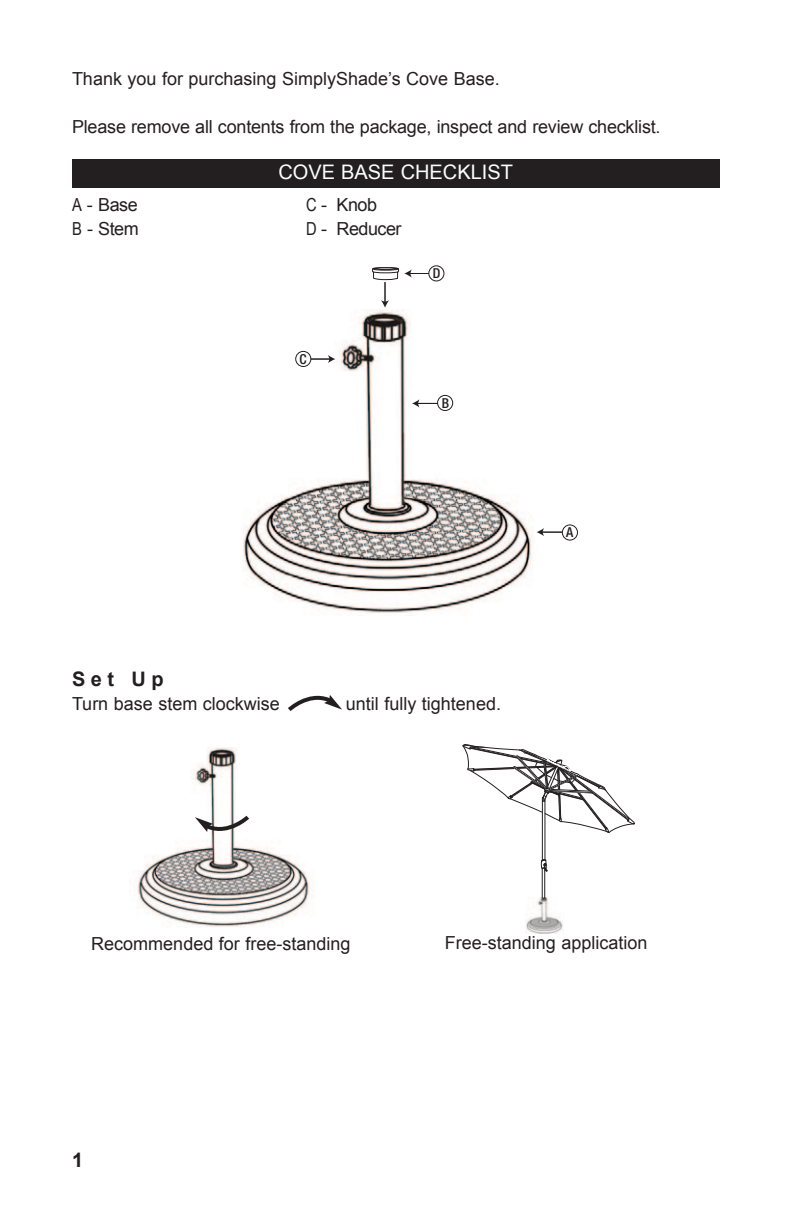
<style>
.page{position:relative;width:792px;height:1224px;background:#fff}
.page>*{position:absolute;margin:0;border:0;box-sizing:border-box;transform-origin:0 0}
.t1{font:20px "Arial";color:#fff}
.t2{font:700 20px "Arial";color:#231f20}
.t3{font:18px "Arial";color:#231f20}
.t4{font:18px "Arial";letter-spacing:-.03em;color:#231f20}
.t5{font:500 condensed 13.8px "Helvetica Neue";color:#231f20}
.s1{font-family:"Arial Narrow"}
</style>
<div class="page">
<img style="left:243px;top:309px;width:294px;height:304px">
<div style="left:438px;top:395px;width:15px;height:16px;background:#fff;border-radius:50%"></div>
<div style="left:437px;top:395px;width:16px;height:16px;border:1px solid #231f20;border-radius:50%"></div>
<svg style="left:412px;top:399px;width:26px;height:9px"></svg>
<svg style="left:537px;top:528px;width:25px;height:8px"></svg>
<svg style="left:310px;top:355px;width:25px;height:8px"></svg>
<div style="left:296px;top:351px;width:15px;height:16px;background:#fff;border-radius:50%"></div>
<div style="left:295px;top:351px;width:16px;height:16px;border:1px solid #231f20;border-radius:50%"></div>
<div style="left:372px;top:267px;width:27px;height:4px;border:1px solid #231f20;border-radius:50%"></div>
<div style="left:374px;top:267px;width:23px;height:3px;border:1px solid #231f20;border-radius:50%"></div>
<div style="left:428px;top:265px;width:16px;height:16px;border:1px solid #231f20;border-radius:50%"></div>
<svg style="left:372px;top:269px;width:58px;height:39px"></svg>
<div style="left:562px;top:525px;width:16px;height:15px;border:1px solid #231f20;border-radius:50%"></div>
<div style="left:72px;top:159px;width:647px;height:28px;background:#231f20"></div>
<img style="left:137px;top:748px;width:173px;height:179px">
<img style="left:525px;top:897px;width:38px;height:36px">
<svg style="left:541px;top:859px;width:6px;height:39px"></svg>
<hr style="left:545px;top:801px;width:1px;height:58px;background:#231f20">
<hr style="left:542px;top:801px;width:1px;height:59px;background:#231f20">
<svg style="left:463px;top:744px;width:172px;height:89px"></svg>
<svg style="left:288px;top:695px;width:54px;height:16px"></svg>
<svg style="left:195px;top:813px;width:57px;height:22px"></svg>
<p class="t3" style="left:72px;top:69px;width:429px">Thank you for purchasing SimplyShade’s Cove Base.</p>
<p class="t3" style="left:72px;top:117px;width:590px">Please remove all contents from the package, inspect and review checklist.</p>
<p class="t1" style="left:278px;top:161px;width:236px">COVE BASE CHECKLIST</p>
<p class="t3" style="left:72px;top:195px;width:67px"><span class="s1">A</span> - Base</p>
<p class="t3" style="left:306px;top:195px;width:73px"><span class="s1">C</span> - Knob</p>
<p class="t3" style="left:72px;top:219px;width:68px"><span class="s1">B</span> - Stem</p>
<p class="t4" style="left:306px;top:219px;width:97px"><span class="s1">D</span> - Reducer</p>
<p class="t5" style="left:300px;top:354px;width:9px">C</p>
<p class="t5" style="left:433px;top:269px;width:9px">D</p>
<p class="t5" style="left:442px;top:398px;width:9px">B</p>
<p class="t2" style="left:72px;top:668px;width:93px">Set Up</p>
<p class="t3" style="left:72px;top:694px;width:209px">Turn base stem clockwise</p>
<p class="t3" style="left:346px;top:694px;width:157px">until fully tightened.</p>
<p class="t5" style="left:566px;top:528px;width:9px">A</p>
<p class="t3" style="left:91px;top:933px;width:261px">Recommended for free-standing</p>
<p class="t3" style="left:445px;top:933px;width:204px">Free-standing application</p>
<p class="t2" style="left:72px;top:1148px;width:13px">1</p>
</div>
